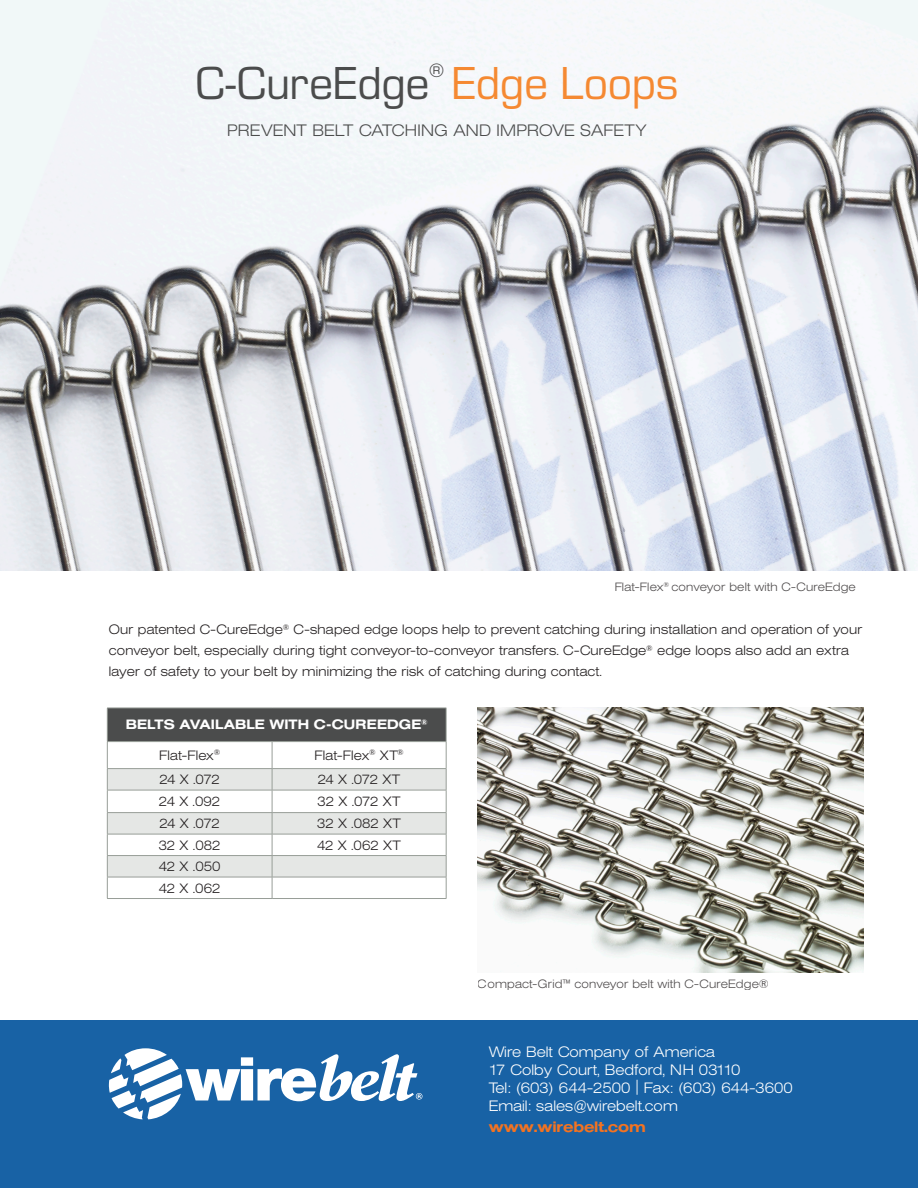
<style>
.page{position:relative;width:918px;height:1188px;background:#fff}
.page>*{position:absolute;margin:0;border:0;box-sizing:border-box;transform-origin:0 0}
.t1{font:48px "Eurostile";letter-spacing:-.01em;color:#4b4c4c}
.t2{font:20.1px "Eurostile";color:#4b4c4c}
.t3{font:200 16.5px "Helvetica Extended BQ";letter-spacing:.005em;color:#4b4c4c}
.t4{font:200 15px "Helvetica Extended BQ";color:#fff}
.t5{font:500 15px "Helvetica Extended BQ";color:#f47321}
.Table_Text{font:200 13.5px/21px "Helvetica Extended BQ";letter-spacing:.005em;color:#231f20}
.t6{font:500 13.5px "Helvetica Extended BQ";letter-spacing:.01em;color:#fff}
.t7{font:200 12px "Helvetica Extended BQ";letter-spacing:.01em;color:#231f20}
.s1{color:#f58932}
</style>
<div class="page">
<img style="left:0;top:0;width:918px;height:571px">
<img style="left:478px;top:708px;width:386px;height:265px">
<div style="left:0;top:1021px;width:918px;height:167px;background:#1862a5"></div>
<svg style="left:109px;top:1048px;width:313px;height:71px"></svg>
<div style="left:107px;top:708px;width:339px;height:34px;background:#4b4c4c"></div>
<hr style="left:107px;top:708px;width:165px;height:1px;background:#989e98">
<hr style="left:107px;top:708px;width:1px;height:33px;background:#989e98">
<hr style="left:272px;top:708px;width:174px;height:1px;background:#989e98">
<hr style="left:446px;top:708px;width:1px;height:33px;background:#989e98">
<hr style="left:107px;top:898px;width:165px;height:1px;background:#989e98">
<hr style="left:272px;top:898px;width:174px;height:1px;background:#989e98">
<hr style="left:107px;top:741px;width:165px;height:1px;background:#989e98">
<hr style="left:272px;top:741px;width:174px;height:1px;background:#989e98">
<svg style="left:107px;top:742px;width:340px;height:156px"></svg>
<hr style="left:107px;top:768px;width:165px;height:1px;background:#989e98">
<hr style="left:272px;top:768px;width:174px;height:1px;background:#989e98">
<p class="t2" style="left:429px;top:57px;width:16px">®</p>
<p class="t1" style="left:195px;top:50px;width:485px">C-CureEdge <span class="s1">Edge Loops</span></p>
<p class="t3" style="left:227px;top:121px;width:421px">PREVENT BELT CATCHING AND IMPROVE SAFETY</p>
<p class="t7" style="left:615px;top:580px;width:243px">Flat-Flex<sup>®</sup> conveyor belt with C-CureEdge</p>
<p class="Table_Text" style="left:109px;top:619px;width:755px">Our patented C-CureEdge<sup>®</sup> C-shaped edge loops help to prevent catching during installation and operation of your conveyor belt, especially during tight conveyor-to-conveyor transfers. C-CureEdge<sup>®</sup> edge loops also add an extra layer of safety to your belt by minimizing the risk of catching during contact.</p>
<p class="t6" style="left:126px;top:717px;width:303px">BELTS AVAILABLE WITH C-CUREEDGE<sup>®</sup></p>
<p class="Table_Text" style="left:159px;top:745px;width:63px">Flat-Flex<sup>®</sup></p>
<p class="Table_Text" style="left:315px;top:745px;width:91px">Flat-Flex<sup>®</sup> XT<sup>®</sup></p>
<p class="Table_Text" style="left:159px;top:769px;width:62px">24 X .072</p>
<p class="Table_Text" style="left:318px;top:769px;width:84px">24 X .072 XT</p>
<p class="Table_Text" style="left:159px;top:791px;width:63px">24 X .092</p>
<p class="Table_Text" style="left:318px;top:791px;width:85px">32 X .072 XT</p>
<p class="Table_Text" style="left:159px;top:813px;width:62px">24 X .072</p>
<p class="Table_Text" style="left:317px;top:813px;width:85px">32 X .082 XT</p>
<p class="Table_Text" style="left:159px;top:835px;width:63px">32 X .082</p>
<p class="Table_Text" style="left:317px;top:835px;width:85px">42 X .062 XT</p>
<p class="Table_Text" style="left:159px;top:856px;width:63px">42 X .050</p>
<p class="Table_Text" style="left:159px;top:878px;width:63px">42 X .062</p>
<p class="t7" style="left:478px;top:977px;width:292px">Compact-Grid™ conveyor belt with C-CureEdge®</p>
<p class="t4" style="left:489px;top:1043px;width:228px">Wire Belt Company of America</p>
<p class="t4" style="left:489px;top:1061px;width:253px">17 Colby Court, Bedford, NH 03110</p>
<p class="t4" style="left:489px;top:1079px;width:306px">Tel: (603) 644-2500 | Fax: (603) 644-3600</p>
<p class="t4" style="left:489px;top:1097px;width:191px">Email: sales@wirebelt.com</p>
<p class="t5" style="left:489px;top:1119px;width:158px">www.wirebelt.com</p>
</div>
